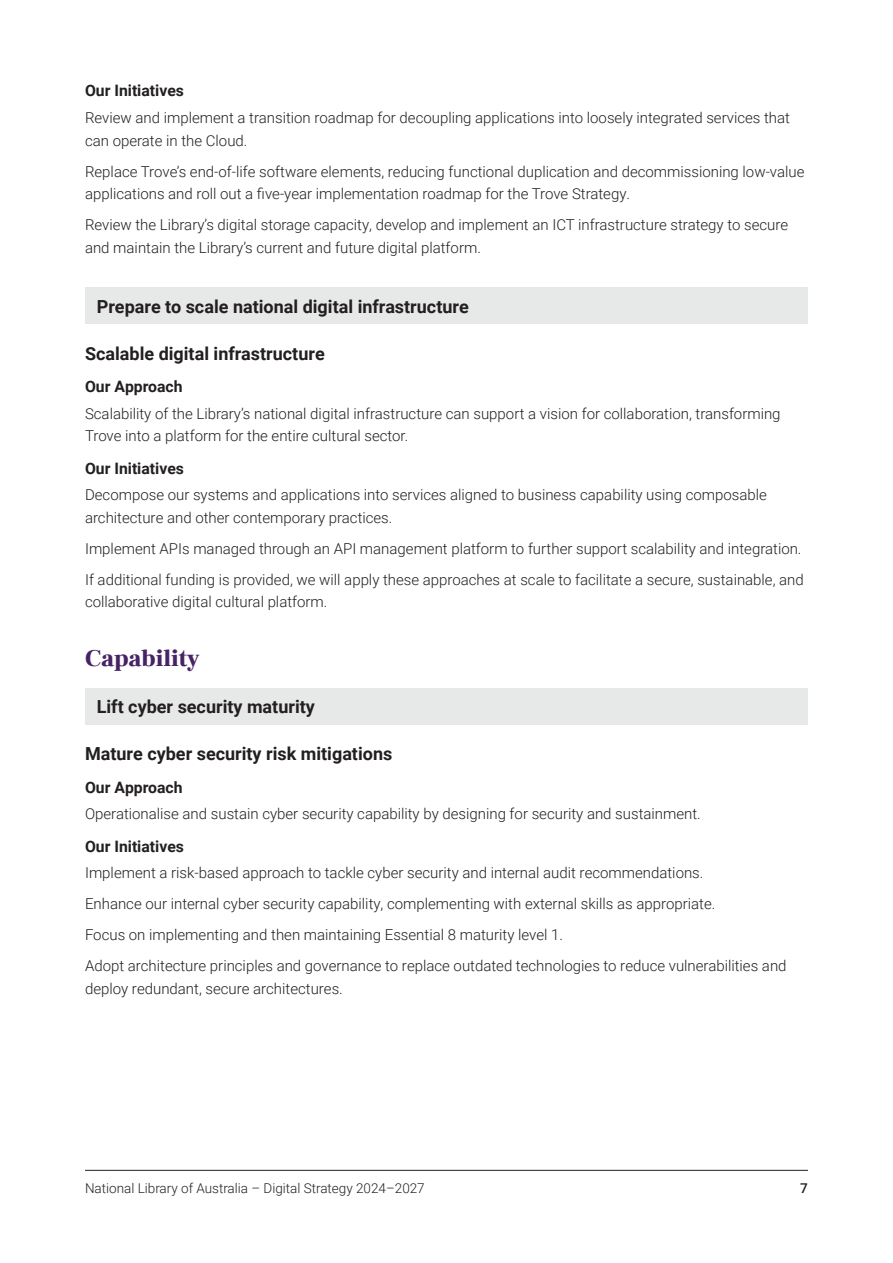
<style>
.page{position:relative;width:893px;height:1263px;background:#fff}
.page>*{position:absolute;margin:0;border:0;box-sizing:border-box;transform-origin:0 0}
.t1{font:900 24px "Frank Ruhl Libre";color:#472366}
.t2{font:700 18px "Roboto";color:#231f20}
.t3{font:700 15.75px "Roboto";color:#231f20}
.Body_text{font:300 15px/22.5px "Roboto";color:#231f20}
.t4{font:300 13.5px "Roboto";color:#231f20}
.t5{font:500 13.5px "Roboto";color:#231f20}
</style>
<div class="page">
<hr style="left:85px;top:1170px;width:723px;height:1px;background:#231f20">
<div style="left:85px;top:287px;width:723px;height:37px;background:#e7e8e8"></div>
<div style="left:85px;top:688px;width:723px;height:36px;background:#e7e8e8"></div>
<h5 class="t3" style="left:85px;top:80px;width:100px">Our Initiatives</h5>
<p class="Body_text" style="left:85px;top:106px;width:706px">Review and implement a transition roadmap for decoupling applications into loosely integrated services that can operate in the Cloud.</p>
<p class="Body_text" style="left:85px;top:159px;width:721px">Replace Trove’s end-of-life software elements, reducing functional duplication and decommissioning low-value applications and roll out a five-year implementation roadmap for the Trove Strategy.</p>
<p class="Body_text" style="left:85px;top:213px;width:705px">Review the Library’s digital storage capacity, develop and implement an ICT infrastructure strategy to secure and maintain the Library’s current and future digital platform.</p>
<h3 class="t2" style="left:97px;top:294px;width:374px">Prepare to scale national digital infrastructure</h3>
<h4 class="t2" style="left:85px;top:341px;width:241px">Scalable digital infrastructure</h4>
<h5 class="t3" style="left:85px;top:375px;width:99px">Our Approach</h5>
<p class="Body_text" style="left:85px;top:402px;width:697px">Scalability of the Library’s national digital infrastructure can support a vision for collaboration, transforming<br>Trove into a platform for the entire cultural sector.</p>
<h5 class="t3" style="left:85px;top:457px;width:100px">Our Initiatives</h5>
<p class="Body_text" style="left:85px;top:483px;width:683px">Decompose our systems and applications into services aligned to business capability using composable architecture and other contemporary practices.</p>
<p class="Body_text" style="left:85px;top:537px;width:718px">Implement APIs managed through an API management platform to further support scalability and integration.</p>
<p class="Body_text" style="left:85px;top:568px;width:720px">If additional funding is provided, we will apply these approaches at scale to facilitate a secure, sustainable, and collaborative digital cultural platform.</p>
<h2 class="t1" style="left:85px;top:643px;width:116px">Capability</h2>
<h3 class="t2" style="left:97px;top:694px;width:220px">Lift cyber security maturity</h3>
<h4 class="t2" style="left:85px;top:741px;width:309px">Mature cyber security risk mitigations</h4>
<h5 class="t3" style="left:85px;top:776px;width:99px">Our Approach</h5>
<p class="Body_text" style="left:85px;top:802px;width:617px">Operationalise and sustain cyber security capability by designing for security and sustainment.</p>
<h5 class="t3" style="left:85px;top:835px;width:100px">Our Initiatives</h5>
<p class="Body_text" style="left:85px;top:861px;width:620px">Implement a risk-based approach to tackle cyber security and internal audit recommendations.</p>
<p class="Body_text" style="left:85px;top:892px;width:632px">Enhance our internal cyber security capability, complementing with external skills as appropriate.</p>
<p class="Body_text" style="left:85px;top:923px;width:480px">Focus on implementing and then maintaining Essential 8 maturity level 1.</p>
<p class="Body_text" style="left:85px;top:954px;width:703px">Adopt architecture principles and governance to replace outdated technologies to reduce vulnerabilities and deploy redundant, secure architectures.</p>
<p class="t4" style="left:85px;top:1178px;width:341px">National Library of Australia – Digital Strategy 2024–2027</p>
<p class="t5" style="left:800px;top:1178px;width:9px">7</p>
</div>
